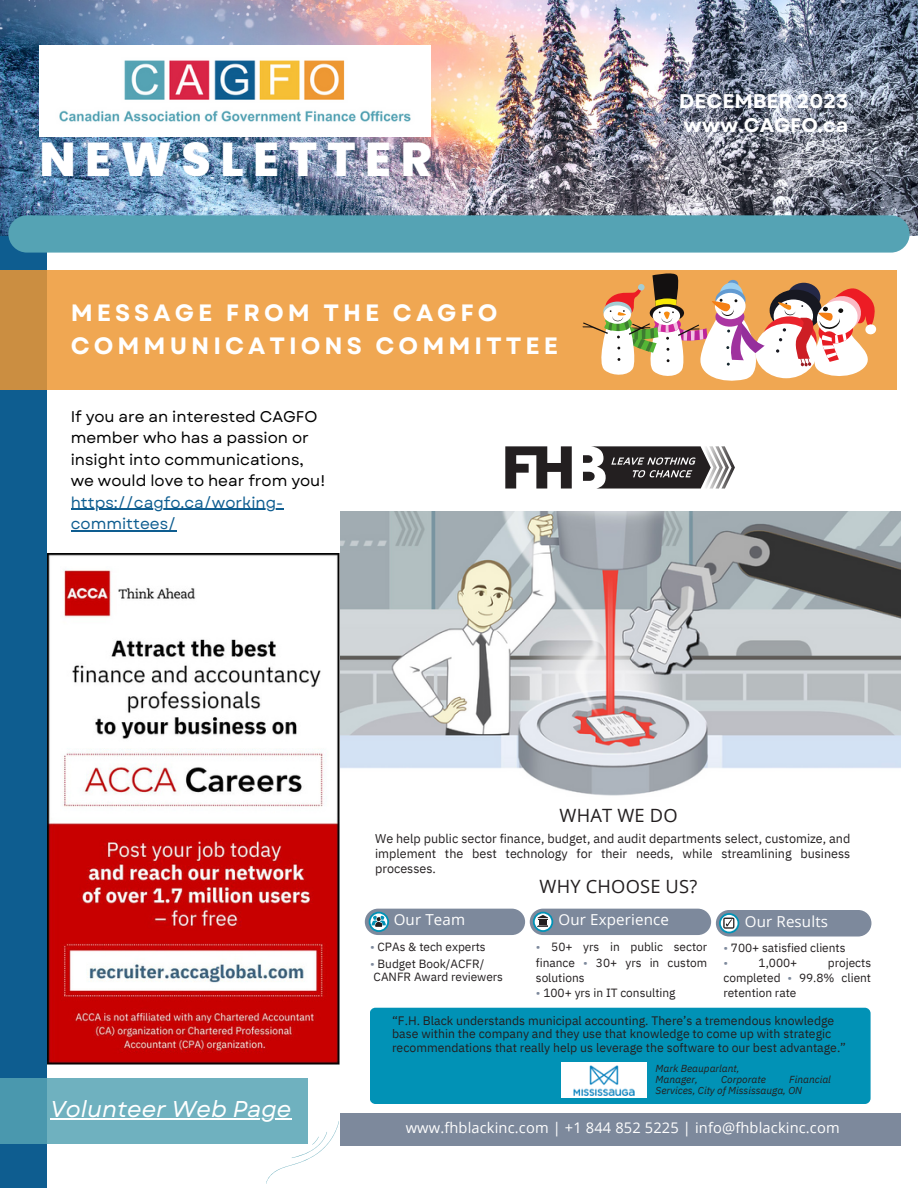
<style>
.page{position:relative;width:918px;height:1188px;background:#fff}
.page>*{position:absolute;margin:0;border:0;box-sizing:border-box;transform-origin:0 0}
.t1{font:800 47.4px "Poppins";letter-spacing:.2em;color:#fff}
.t2{font:700 23.7px/32.7px "Garet";letter-spacing:.17em;color:#fff}
.t3{font:italic 22.95px "Garet";color:#fff}
.t4{font:700 19.8px "Garet";color:#fff}
.t5{font:18.3px "Open Sans";letter-spacing:.01em;color:#231f20}
.t6{font:15.45px/21.3px "Garet";color:#000}
.t7{font:15.15px "Open Sans";letter-spacing:.01em;color:#fff}
.t8{font:14.7px "Open Sans";letter-spacing:.01em;color:#fff}
.t9{font:12.6px/15.1px "IBM Plex Sans";color:#231f20;text-align:justify}
.t10{font:12.3px/13.8px "IBM Plex Sans";color:#231f20}
.t11{font:11.85px/15.1px "IBM Plex Sans";color:#231f20;text-align:justify}
.t12{font:11.85px "IBM Plex Sans";color:#7d899c}
.t13{font:italic 10.2px/10.9px "IBM Plex Sans";color:#231f20}
.s1{color:#0e5d90}
.s2{color:#7d899c}
</style>
<div class="page">
<div style="left:0;top:217px;width:47px;height:971px;background:#0e5d90"></div>
<img style="left:0;top:0;width:918px;height:235px">
<svg style="left:0;top:271px;width:897px;height:119px;background:#eda550"></svg>
<div style="left:8px;top:215px;width:902px;height:38px;background:#55a3b4;border-radius:19px"></div>
<hr style="left:71px;top:509px;width:212px;height:1px;background:#0e5d90">
<hr style="left:71px;top:530px;width:105px;height:1px;background:#0e5d90">
<svg style="left:0;top:1078px;width:308px;height:66px;background:#6aadbc"></svg>
<hr style="left:51px;top:1119px;width:115px;height:1px;background:#fff">
<hr style="left:166px;top:1119px;width:125px;height:1px;background:#fff">
<img style="left:39px;top:45px;width:392px;height:91px">
<svg style="left:770px;top:290px;width:52px;height:41px"></svg>
<svg style="left:774px;top:299px;width:39px;height:34px"></svg>
<div style="left:755px;top:324px;width:62px;height:54px;background:#fff;border-radius:50%"></div>
<svg style="left:583px;top:271px;width:185px;height:113px"></svg>
<div style="left:638px;top:284px;width:7px;height:7px;background:#a5cdd3;border-radius:50%"></div>
<svg style="left:776px;top:283px;width:101px;height:98px"></svg>
<img style="left:47px;top:553px;width:293px;height:512px">
<div style="left:370px;top:1008px;width:501px;height:96px;background:#0192b6;border-radius:6px"></div>
<div style="left:716px;top:910px;width:155px;height:27px;background:#7d899c;border-radius:13px"></div>
<svg style="left:719px;top:913px;width:20px;height:20px"></svg>
<img style="left:340px;top:511px;width:560px;height:285px">
<div style="left:365px;top:909px;width:160px;height:26px;background:#7d899c;border-radius:13px"></div>
<div style="left:530px;top:909px;width:181px;height:26px;background:#7d899c;border-radius:13px"></div>
<svg style="left:534px;top:913px;width:18px;height:18px"></svg>
<div style="left:533px;top:912px;width:20px;height:20px;border:2px solid #0192b6;border-radius:50%"></div>
<svg style="left:537px;top:915px;width:12px;height:12px"></svg>
<svg style="left:370px;top:913px;width:18px;height:18px"></svg>
<div style="left:369px;top:912px;width:20px;height:20px;border:2px solid #0192b6;border-radius:50%"></div>
<svg style="left:371px;top:916px;width:15px;height:11px"></svg>
<div style="left:340px;top:1114px;width:561px;height:32px;background:#7d899c"></div>
<div style="left:561px;top:1062px;width:86px;height:36px;background:#fff"></div>
<svg style="left:505px;top:446px;width:67px;height:43px"></svg>
<svg style="left:583px;top:446px;width:152px;height:43px"></svg>
<img style="left:573px;top:1066px;width:61px;height:29px">
<svg style="left:261px;top:1121px;width:78px;height:63px"></svg>
<svg style="left:312px;top:1137px;width:7px;height:8px"></svg>
<p class="t1" style="left:39px;top:126px;width:394px">NEWSLETTER</p>
<p class="t2" style="left:71px;top:297px;width:489px">MESSAGE FROM THE CAGFO<br>COMMUNICATIONS COMMITTEE</p>
<p class="t6" style="left:71px;top:406px;width:256px">If you are an interested CAGFO member who has a passion or insight into communications, we would love to hear from you! <span class="s1">https://cagfo.ca/working&shy;committees/</span></p>
<p class="t4" style="left:679px;top:87px;width:171px">DECEMBER 2023</p>
<p class="t4" style="left:684px;top:110px;width:166px">www.CAGFO.ca</p>
<p class="t5" style="left:560px;top:802px;width:120px">WHAT WE DO</p>
<p class="t9" style="left:375px;top:830px;width:477px">We help public sector finance, budget, and audit departments select, customize, and implement the best technology for their needs, while streamlining business processes.</p>
<p class="t5" style="left:540px;top:874px;width:159px">WHY CHOOSE US?</p>
<p class="t7" style="left:394px;top:909px;width:73px">Our Team</p>
<p class="t7" style="left:559px;top:909px;width:112px">Our Experience</p>
<p class="t7" style="left:745px;top:910px;width:85px">Our Results</p>
<p class="t11" style="left:370px;top:939px;width:117px"><span class="s2">•</span> CPAs &amp; tech experts</p>
<p class="t11" style="left:370px;top:956px;width:116px"><span class="s2">•</span> Budget Book/ACFR/</p>
<p class="t11" style="left:374px;top:969px;width:131px">CANFR Award reviewers</p>
<p class="t11" style="left:536px;top:939px;width:173px"><span class="s2">•</span> 50+ yrs in public sector finance <span class="s2">•</span> 30+ yrs in custom solutions</p>
<p class="t11" style="left:536px;top:985px;width:141px"><span class="s2">•</span> 100+ yrs in IT consulting</p>
<p class="t11" style="left:723px;top:940px;width:124px"><span class="s2">•</span> 700+ satisfied clients</p>
<p class="t12" style="left:723px;top:955px;width:6px">•</p>
<p class="t11" style="left:759px;top:955px;width:40px">1,000+</p>
<p class="t11" style="left:723px;top:955px;width:149px;text-indent:104px">projects completed <span class="s2">•</span> 99.8% client retention rate</p>
<p class="t3" style="left:51px;top:1092px;width:242px">Volunteer Web Page</p>
<p class="t10" style="left:392px;top:1013px;width:455px">“F.H. Black understands municipal accounting. There’s a tremendous knowledge base within the company and they use that knowledge to come up with strategic recommendations that really help us leverage the software to our best advantage.”</p>
<p class="t13" style="left:656px;top:1063px;width:86px">Mark Beauparlant,</p>
<p class="t13" style="left:656px;top:1074px;width:44px">Manager,</p>
<p class="t13" style="left:721px;top:1074px;width:46px">Corporate</p>
<p class="t13" style="left:656px;top:1074px;width:177px;text-indent:134px">Financial<br>Services, City of Mississauga, ON</p>
<p class="t8" style="left:406px;top:1117px;width:435px">www.fhblackinc.com | +1 844 852 5225 | info@fhblackinc.com</p>
</div>
